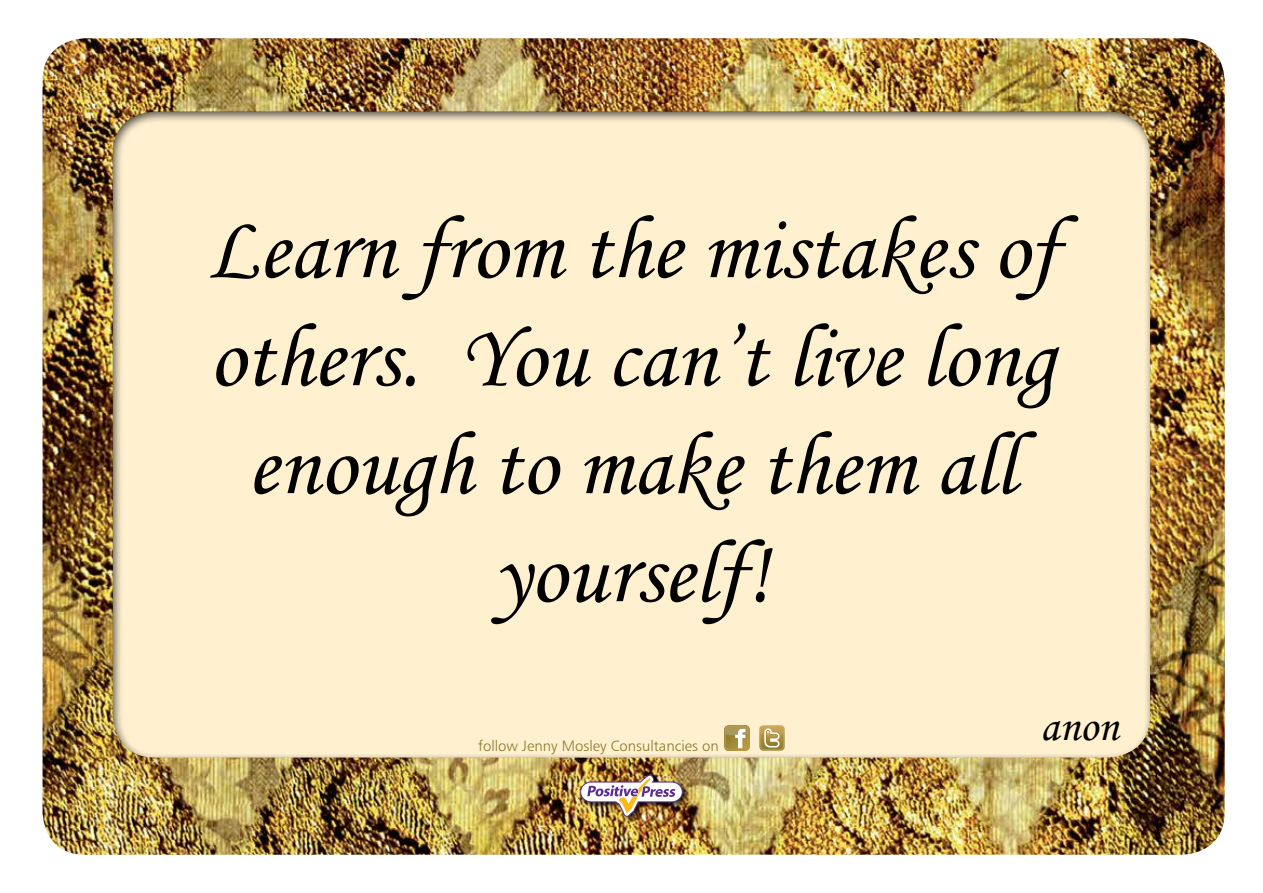
<style>
.page{position:relative;width:1263px;height:893px;background:#fff}
.page>*{position:absolute;margin:0;border:0;box-sizing:border-box;transform-origin:0 0}
.t1{font:90px/108px "Monotype Corsiva";color:#000;text-align:center}
.t2{font:45px "Monotype Corsiva";color:#000}
.t3{font:15px "Humanist 777 BT Light B";color:#8a792b}
</style>
<div class="page">
<img style="left:43px;top:38px;width:1182px;height:817px">
<div style="left:579px;top:774px;width:111px;height:50px;background:#000;opacity:.75"></div>
<img style="left:580px;top:775px;width:102px;height:41px">
<div style="left:112px;top:86px;width:1038px;height:672px;background:#000;opacity:.75"></div>
<svg style="left:724px;top:725px;width:26px;height:26px"></svg>
<svg style="left:759px;top:725px;width:26px;height:26px"></svg>
<p class="t1" style="left:206px;top:196px;width:853px">Learn from the mistakes of others. You can’t live long enough to make them all yourself!</p>
<p class="t3" style="left:478px;top:736px;width:242px">follow Jenny Mosley Consultancies on</p>
<p class="t2" style="left:1040px;top:699px;width:80px">anon</p>
</div>
